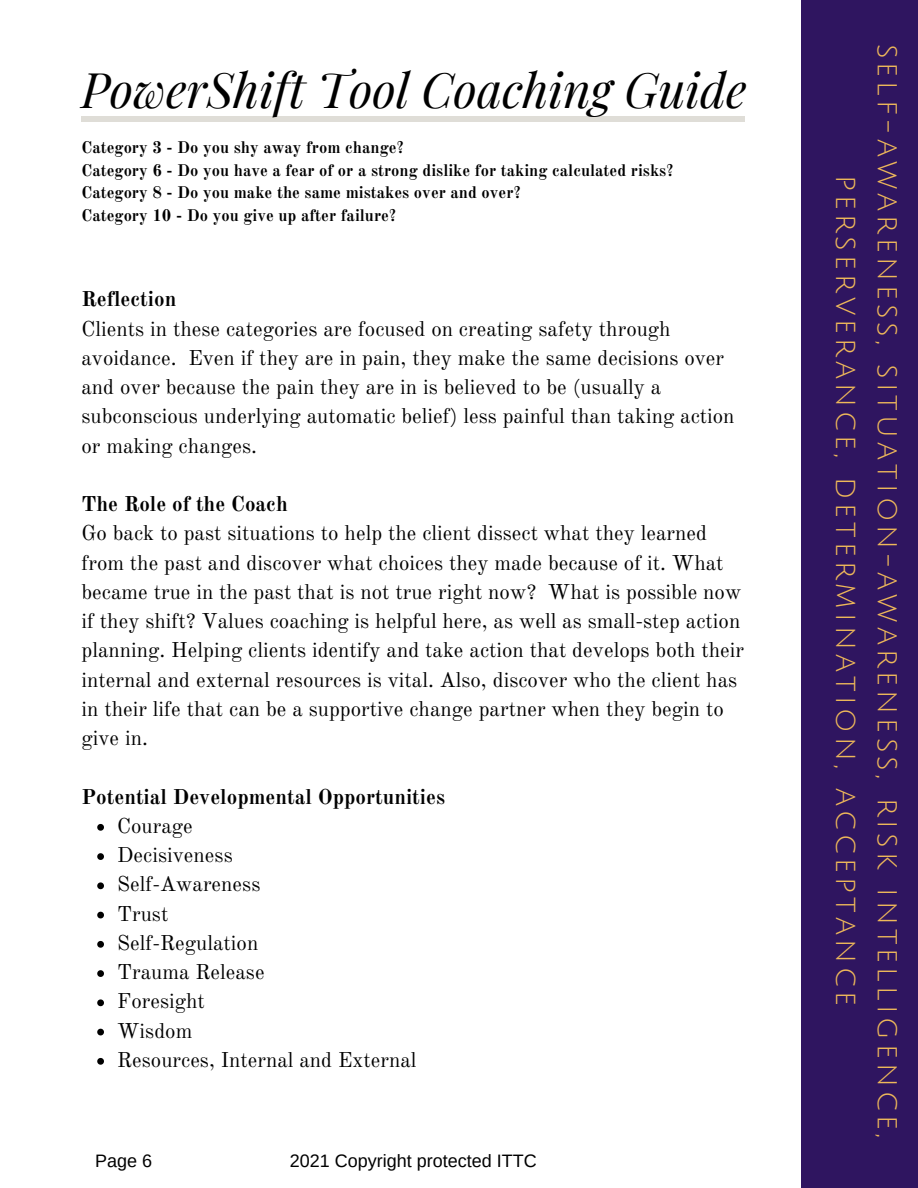
<style>
.page{position:relative;width:918px;height:1188px;background:#fff}
.page>*{position:absolute;margin:0;border:0;box-sizing:border-box;transform-origin:0 0}
.t1{font:italic 48px "Playfair Display";color:#000}
.t2{font:30px/41.7px "Julius Sans One";letter-spacing:.14em;color:#eeb85a;text-align:center}
.t3{font:21px/29.2px "Old Standard";color:#000}
.t4{font:700 21px "Old Standard";color:#000}
.t5{font:18px "Arimo";color:#000}
.t6{font:700 16.5px "Old Standard";color:#000}
</style>
<div class="page">
<hr style="left:82px;top:117px;width:663px;height:4px;background:#dfddd7">
<div style="left:801px;top:0;width:117px;height:1188px;background:#2f1560"></div>
<svg style="left:97px;top:824px;width:7px;height:7px"></svg>
<svg style="left:97px;top:853px;width:7px;height:7px"></svg>
<svg style="left:97px;top:882px;width:7px;height:7px"></svg>
<svg style="left:97px;top:912px;width:7px;height:6px"></svg>
<svg style="left:97px;top:941px;width:7px;height:7px"></svg>
<svg style="left:97px;top:970px;width:7px;height:7px"></svg>
<svg style="left:97px;top:999px;width:7px;height:7px"></svg>
<svg style="left:97px;top:1029px;width:7px;height:6px"></svg>
<svg style="left:97px;top:1058px;width:7px;height:7px"></svg>
<p class="t1" style="left:81px;top:56px;width:667px">PowerShift Tool Coaching Guide</p>
<p class="t6" style="left:81px;top:138px;width:324px">Category 3 - Do you shy away from change?</p>
<p class="t6" style="left:81px;top:160px;width:594px">Category 6 - Do you have a fear of or a strong dislike for taking calculated risks?</p>
<p class="t6" style="left:81px;top:183px;width:441px">Category 8 - Do you make the same mistakes over and over?</p>
<p class="t6" style="left:81px;top:205px;width:317px">Category 10 - Do you give up after failure?</p>
<p class="t4" style="left:81px;top:286px;width:96px">Reflection</p>
<p class="t3" style="left:81px;top:314px;width:655px">Clients in these categories are focused on creating safety through avoidance. Even if they are in pain, they make the same decisions over and over because the pain they are in is believed to be (usually a subconscious underlying automatic belief) less painful than taking action or making changes.</p>
<p class="t4" style="left:81px;top:491px;width:208px">The Role of the Coach</p>
<p class="t3" style="left:81px;top:519px;width:664px">Go back to past situations to help the client dissect what they learned from the past and discover what choices they made because of it. What became true in the past that is not true right now? What is possible now if they shift? Values coaching is helpful here, as well as small-step action planning. Helping clients identify and take action that develops both their internal and external resources is vital. Also, discover who the client has in their life that can be a supportive change partner when they begin to give in.</p>
<p class="t4" style="left:81px;top:784px;width:365px">Potential Developmental Opportunities</p>
<p class="t3" style="left:117px;top:811px;width:77px">Courage</p>
<p class="t3" style="left:117px;top:841px;width:117px">Decisiveness</p>
<p class="t3" style="left:117px;top:870px;width:145px">Self-Awareness</p>
<p class="t3" style="left:117px;top:899px;width:53px">Trust</p>
<p class="t3" style="left:117px;top:928px;width:143px">Self-Regulation</p>
<p class="t3" style="left:117px;top:958px;width:149px">Trauma Release</p>
<p class="t3" style="left:117px;top:987px;width:89px">Foresight</p>
<p class="t3" style="left:117px;top:1016px;width:77px">Wisdom</p>
<p class="t3" style="left:117px;top:1045px;width:301px">Resources, Internal and External</p>
<p class="t5" style="left:95px;top:1150px;width:59px">Page 6</p>
<p class="t5" style="left:290px;top:1150px;width:248px">2021 Copyright protected ITTC</p>
<p class="t2" style="left:908px;top:44px;width:1096px;rotate:90deg">self-awareness, situation-awareness, risk intelligence, perserverance, determination, acceptance</p>
</div>
